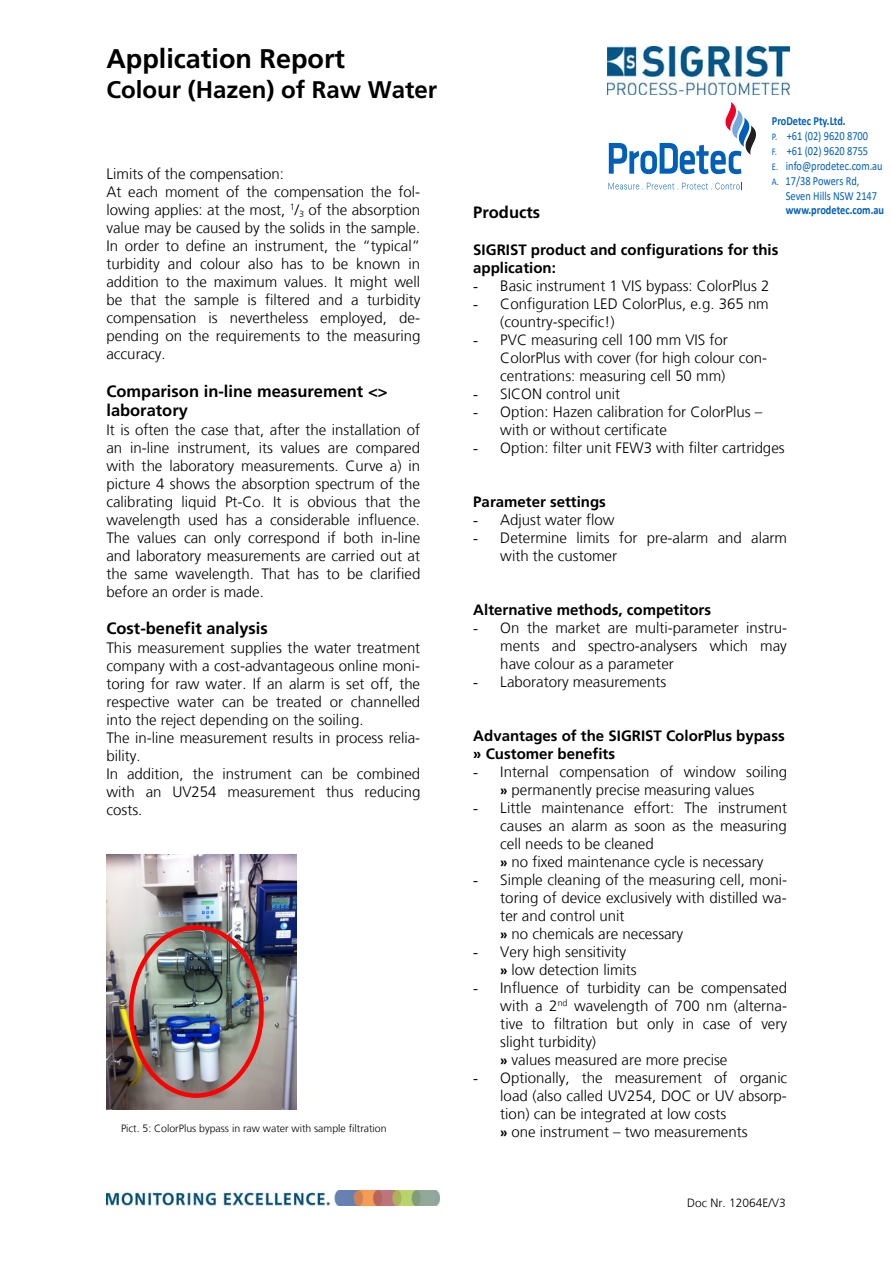
<style>
.page{position:relative;width:893px;height:1263px;background:#fff}
.page>*{position:absolute;margin:0;border:0;box-sizing:border-box;transform-origin:0 0}
.t1{font:300 27px "Frutiger LT Com 45";color:#000}
.t2{font:300 24px "Frutiger LT Com 45";color:#000}
.t3{font:300 16.5px/19.8px "Frutiger LT Com 45";color:#000}
.t4{font:300 15px/18px "Frutiger LT Com 45";color:#000}
.t5{font:300 15px/18px "Frutiger LT Com 45";color:#000}
.t6{font:12.45px/14.9px "Calibri";color:#005fb9;scale:.84 1}
.t7{font:700 12.45px "Calibri";color:#005fb9;scale:.84 1}
.t8{font:300 12px "Frutiger LT Com 45";color:#000}
.t9{font:300 10.5px "Frutiger LT Com 45";color:#000}
.s1{font-weight:700}
.s2{font-size:10.2px}
.s3{font-family:"Times New Roman";font-weight:400}
.s4{font-size:13.5px}
</style>
<div class="page">
<img style="left:106px;top:1191px;width:333px;height:15px">
<img style="left:607px;top:47px;width:182px;height:48px">
<img style="left:106px;top:854px;width:191px;height:255px">
<img style="left:129px;top:925px;width:135px;height:173px">
<svg style="left:608px;top:182px;width:134px;height:8px"></svg>
<svg style="left:608px;top:102px;width:148px;height:72px"></svg>
<h1 class="t1" style="left:106px;top:43px;width:240px">Application Report</h1>
<h2 class="t2" style="left:106px;top:75px;width:332px">Colour (Hazen) of Raw Water</h2>
<p class="t4" style="left:106px;top:165px;width:315px">Limits of the compensation:<br>At each moment of the compensation the fol&shy;lowing applies: at the most, <sup>1</sup>/<sub>3</sub> of the absorption value may be caused by the solids in the sample.<br>In order to define an instrument, the “typical” turbidity and colour also has to be known in addition to the maximum values. It might well be that the sample is filtered and a turbidity compensation is nevertheless employed, de&shy;pending on the requirements to the measuring accuracy.</p>
<p class="t3" style="left:106px;top:381px;width:283px">Comparison in-line measurement &lt;&gt; laboratory</p>
<p class="t4" style="left:106px;top:421px;width:315px;text-align:justify">It is often the case that, after the installation of an in-line instrument, its values are compared with the laboratory measurements. Curve a) in picture 4 shows the absorption spectrum of the calibrating liquid Pt-Co. It is obvious that the wavelength used has a considerable influence.<br>The values can only correspond if both in-line and laboratory measurements are carried out at the same wavelength. That has to be clarified before an order is made.</p>
<p class="t3" style="left:106px;top:619px;width:163px">Cost-benefit analysis</p>
<p class="t4" style="left:106px;top:639px;width:315px">This measurement supplies the water treatment company with a cost-advantageous online moni&shy;toring for raw water. If an alarm is set off, the respective water can be treated or channelled into the reject depending on the soiling.<br>The in-line measurement results in process relia&shy;bility.<br>In addition, the instrument can be combined with an UV254 measurement thus reducing costs.</p>
<p class="t9" style="left:121px;top:1122px;width:267px">Pict. 5: ColorPlus bypass in raw water with sample filtration</p>
<p class="t6" style="left:771px;top:113px;width:133px"><span class="s1">ProDetec Pty.Ltd.<br></span><span class="s2">P.</span> +61 (02) 9620 8700<br><span class="s2">F.</span> +61 (02) 9620 8755<br><span class="s2">E.</span> info@prodetec.com.au<br><span class="s2">A.</span> 17/38 Powers Rd,</p>
<p class="t6" style="left:785px;top:188px;width:110px">Seven Hills NSW 2147</p>
<p class="t7" style="left:785px;top:202px;width:118px">www.prodetec.com.au</p>
<p class="t3" style="left:473px;top:203px;width:68px">Products</p>
<p class="t5" style="left:473px;top:241px;width:307px">SIGRIST product and configurations for this application:</p>
<p class="t4" style="left:473px;top:277px;width:298px"><span class="s3">-</span> Basic instrument 1 VIS bypass: ColorPlus 2</p>
<p class="t4" style="left:500px;top:295px;width:270px;text-indent:-27px"><span class="s3">-</span> Configuration LED ColorPlus, e.g. 365 nm (country-specific!)</p>
<p class="t4" style="left:500px;top:331px;width:268px;text-indent:-27px"><span class="s3">-</span> PVC measuring cell 100 mm VIS for<br>ColorPlus with cover (for high colour con&shy;centrations: measuring cell 50 mm)</p>
<p class="t4" style="left:473px;top:385px;width:148px"><span class="s3">-</span> SICON control unit</p>
<p class="t4" style="left:500px;top:403px;width:263px;text-indent:-27px"><span class="s3">-</span> Option: Hazen calibration for ColorPlus – with or without certificate</p>
<p class="t4" style="left:473px;top:439px;width:313px"><span class="s3">-</span> Option: filter unit FEW3 with filter cartridges</p>
<p class="t5" style="left:473px;top:493px;width:134px">Parameter settings</p>
<p class="t4" style="left:473px;top:511px;width:143px"><span class="s3">-</span> Adjust water flow</p>
<p class="t4" style="left:500px;top:529px;width:288px;text-indent:-27px"><span class="s3">-</span> Determine limits for pre-alarm and alarm with the customer</p>
<p class="t5" style="left:473px;top:601px;width:239px">Alternative methods, competitors</p>
<p class="t4" style="left:500px;top:619px;width:288px;text-align:justify;text-indent:-27px"><span class="s3">-</span> On the market are multi-parameter instru&shy;ments and spectro-analysers which may have colour as a parameter</p>
<p class="t4" style="left:473px;top:673px;width:194px"><span class="s3">-</span> Laboratory measurements</p>
<p class="t5" style="left:473px;top:727px;width:313px">Advantages of the SIGRIST ColorPlus bypass » Customer benefits</p>
<p class="t4" style="left:473px;top:763px;width:315px;text-align:center"><span class="s3">-</span> Internal compensation of window soiling <span class="s4">»</span> permanently precise measuring values</p>
<p class="t4" style="left:500px;top:799px;width:288px;text-indent:-27px"><span class="s3">-</span> Little maintenance effort: The instrument causes an alarm as soon as the measuring cell needs to be cleaned<br><span class="s4">»</span> no fixed maintenance cycle is necessary</p>
<p class="t4" style="left:500px;top:871px;width:288px;text-indent:-27px"><span class="s3">-</span> Simple cleaning of the measuring cell, moni&shy;toring of device exclusively with distilled wa&shy;ter and control unit<br><span class="s4">»</span> no chemicals are necessary</p>
<p class="t4" style="left:500px;top:943px;width:138px;text-indent:-27px"><span class="s3">-</span> Very high sensitivity <span class="s4">»</span> low detection limits</p>
<p class="t4" style="left:500px;top:979px;width:288px;text-indent:-27px"><span class="s3">-</span> Influence of turbidity can be compensated with a 2<sup>nd</sup> wavelength of 700 nm (alterna&shy;tive to filtration but only in case of very slight turbidity)<br><span class="s4">»</span> values measured are more precise</p>
<p class="t4" style="left:500px;top:1069px;width:288px;text-indent:-27px"><span class="s3">-</span> Optionally, the measurement of organic load (also called UV254, DOC or UV absorp&shy;tion) can be integrated at low costs<br><span class="s4">»</span> one instrument – two measurements</p>
<p class="t8" style="left:687px;top:1196px;width:100px">Doc Nr. 12064E/V3</p>
</div>
